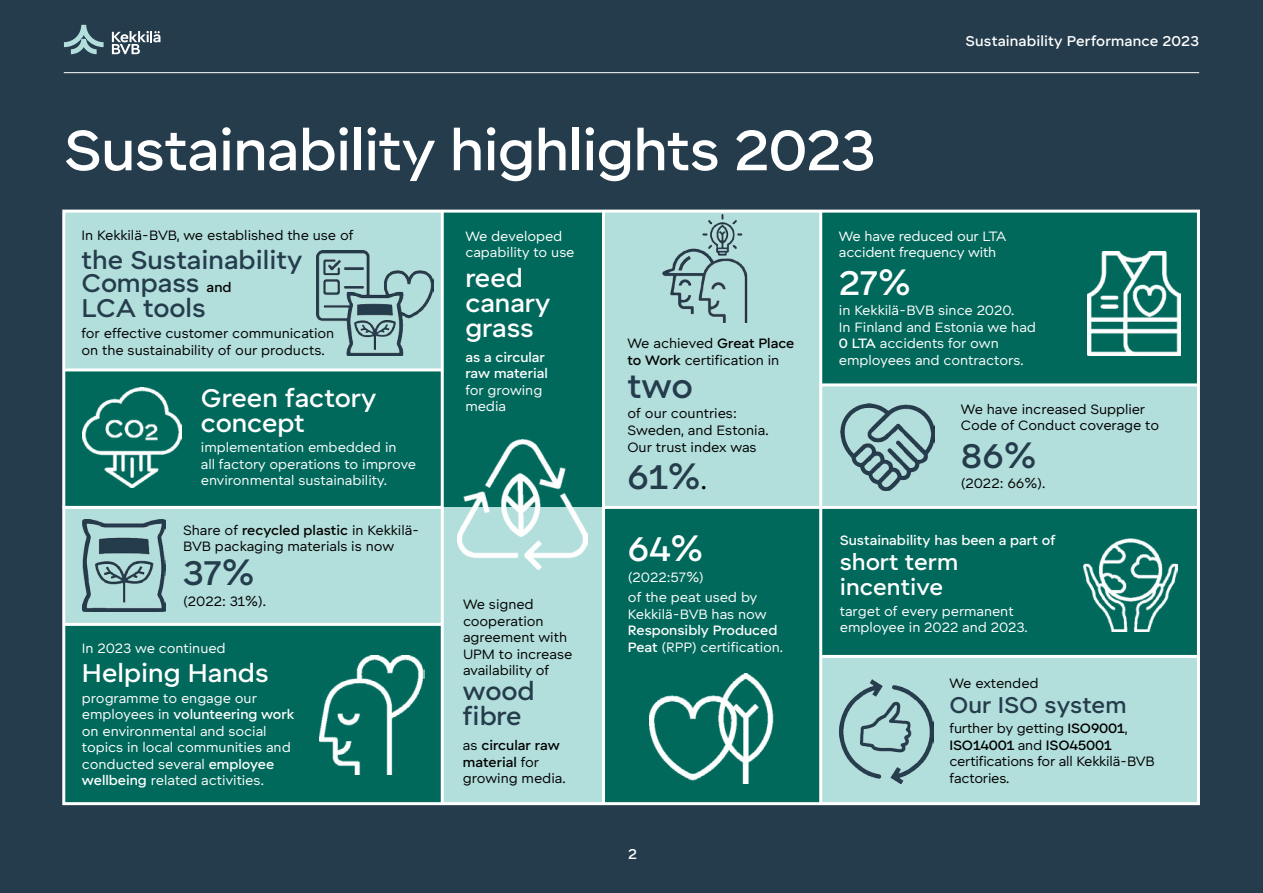
<style>
.page{position:relative;width:1263px;height:893px;background:#253c4c}
.page>*{position:absolute;margin:0;border:0;box-sizing:border-box;transform-origin:0 0}
.t1{font:60px "Kekkila BVB Sans Medium Stencil";letter-spacing:-.015em;color:#fff}
.t2{font:500 36px "Kekkila BVB Sans";color:#253c4c}
.t3{font:500 36px "Kekkila BVB Sans";color:#fff}
.t4{font:500 27px/25px "Kekkila BVB Sans";color:#fff}
.t5{font:500 27px/24px "Kekkila BVB Sans";color:#253c4c}
.t6{font:500 24px/25px "Kekkila BVB Sans";color:#fff}
.t7{font:500 24px "Kekkila BVB Sans";color:#253c4c}
.t8{font:500 15px "Kekkila BVB Sans";letter-spacing:.01em;color:#fff}
.t9{font:14.25px/16.5px "Kekkila BVB Sans";letter-spacing:-.005em;color:#fff}
.t10{font:14.25px/16.5px "Kekkila BVB Sans";letter-spacing:-.005em;color:#000}
.t11{font:500 14.25px/16.5px "Kekkila BVB Sans";color:#fff}
.t12{font:500 14.25px/16.5px "Kekkila BVB Sans";color:#000}
.s1{font-size:14.25px;color:#000}
.s2{font-weight:500}
.s3{font-weight:400}
.s4{font-weight:400;font-size:27px;color:#000}
</style>
<div class="page">
<div style="left:64px;top:370px;width:377px;height:137px;background:#00695c"></div>
<div style="left:442px;top:211px;width:161px;height:296px;background:#00695c"></div>
<div style="left:821px;top:211px;width:377px;height:174px;background:#00695c"></div>
<div style="left:821px;top:508px;width:377px;height:150px;background:#00695c"></div>
<div style="left:603px;top:507px;width:218px;height:297px;background:#00695c"></div>
<div style="left:64px;top:624px;width:378px;height:179px;background:#00695c"></div>
<div style="left:821px;top:655px;width:377px;height:147px;background:#b2dedb"></div>
<div style="left:821px;top:385px;width:377px;height:122px;background:#b2dedb"></div>
<div style="left:604px;top:211px;width:217px;height:296px;background:#b2dedb"></div>
<div style="left:443px;top:507px;width:160px;height:296px;background:#b2dedb"></div>
<div style="left:63px;top:507px;width:378px;height:117px;background:#b2dedb"></div>
<div style="left:64px;top:211px;width:378px;height:159px;background:#b2dedb"></div>
<hr style="left:441px;top:210px;width:3px;height:594px;background:#fff">
<img style="left:316px;top:250px;width:118px;height:106px">
<img style="left:82px;top:387px;width:99px;height:101px">
<img style="left:840px;top:679px;width:94px;height:104px">
<img style="left:649px;top:674px;width:125px;height:109px">
<img style="left:457px;top:439px;width:130px;height:131px">
<img style="left:663px;top:215px;width:85px;height:107px">
<img style="left:319px;top:655px;width:106px;height:120px">
<img style="left:1087px;top:251px;width:93px;height:104px">
<img style="left:840px;top:403px;width:94px;height:87px">
<img style="left:83px;top:520px;width:82px;height:92px">
<hr style="left:819px;top:210px;width:3px;height:594px;background:#fff">
<hr style="left:604px;top:506px;width:595px;height:3px;background:#fff">
<hr style="left:602px;top:210px;width:3px;height:594px;background:#fff">
<hr style="left:63px;top:506px;width:379px;height:3px;background:#fff">
<img style="left:1084px;top:538px;width:93px;height:93px">
<hr style="left:64px;top:72px;width:1135px;height:1px;background:#fff">
<svg style="left:64px;top:25px;width:40px;height:29px"></svg>
<svg style="left:112px;top:31px;width:48px;height:23px"></svg>
<div style="left:62px;top:210px;width:1138px;height:595px;border:3px solid #fff"></div>
<hr style="left:821px;top:655px;width:377px;height:3px;background:#fff">
<hr style="left:822px;top:383px;width:377px;height:3px;background:#fff">
<hr style="left:64px;top:368px;width:378px;height:3px;background:#fff">
<hr style="left:64px;top:623px;width:378px;height:3px;background:#fff">
<h1 class="t1" style="left:64px;top:113px;width:814px">Sustainability highlights 2023</h1>
<p class="t8" style="left:965px;top:32px;width:235px">Sustainability Performance 2023</p>
<p class="t10" style="left:82px;top:227px;width:274px">In Kekkilä-BVB, we established the use of</p>
<h3 class="t5" style="left:82px;top:248px;width:222px">the Sustainability<br>Compass <span class="s1">and<br></span>LCA tools</h3>
<p class="t10" style="left:82px;top:325px;width:254px">for effective customer communication on the sustainability of our products.</p>
<h3 class="t4" style="left:201px;top:385px;width:177px">Green factory concept</h3>
<p class="t9" style="left:201px;top:439px;width:217px">implementation embedded in<br>all factory operations to improve environmental sustainability.</p>
<p class="t10" style="left:183px;top:522px;width:238px">Share of <span class="s2">recycled plastic</span> in Kekkilä-<br>BVB packaging materials is now</p>
<h2 class="t2" style="left:183px;top:550px;width:73px">37%</h2>
<p class="t10" style="left:183px;top:592px;width:84px">(2022: 31%).</p>
<p class="t9" style="left:82px;top:639px;width:145px">In 2023 we continued</p>
<h3 class="t4" style="left:82px;top:660px;width:188px">Helping Hands</h3>
<p class="t9" style="left:82px;top:690px;width:214px">programme to engage our employees in <span class="s2">volunteering work </span>on environmental and social topics in local communities and conducted several <span class="s2">employee wellbeing</span> related activities.</p>
<p class="t9" style="left:465px;top:228px;width:111px">We developed capability to use</p>
<h3 class="t4" style="left:465px;top:265px;width:87px">reed canary grass</h3>
<p class="t11" style="left:465px;top:348px;width:84px">as a circular raw material</p>
<p class="t9" style="left:465px;top:381px;width:78px">for growing media</p>
<p class="t10" style="left:463px;top:596px;width:111px">We signed cooperation agreement with<br>UPM to increase availability of</p>
<h3 class="t5" style="left:463px;top:678px;width:73px;line-height:25px">wood fibre</h3>
<p class="t12" style="left:463px;top:737px;width:104px"><span class="s3">as</span> circular raw material <span class="s3">for growing media.</span></p>
<p class="t10" style="left:627px;top:335px;width:168px">We achieved <span class="s2">Great Place to Work</span> certification in</p>
<h2 class="t2" style="left:627px;top:363px;width:67px">two</h2>
<p class="t10" style="left:627px;top:405px;width:143px">of our countries:<br>Sweden, and Estonia.<br>Our trust index was</p>
<h2 class="t2" style="left:627px;top:454px;width:81px">61%<span class="s4">.</span></h2>
<h2 class="t3" style="left:628px;top:526px;width:77px">64%</h2>
<p class="t9" style="left:628px;top:566px;width:131px;line-height:20.7px">(2022:57%)<br>of the peat used by</p>
<p class="t9" style="left:628px;top:606px;width:140px">Kekkilä-BVB has now</p>
<p class="t11" style="left:628px;top:622px;width:157px">Responsibly Produced<br>Peat <span class="s3">(RPP) certification.</span></p>
<p class="t8" style="left:628px;top:844px;width:10px">2</p>
<p class="t9" style="left:839px;top:228px;width:169px">We have reduced our LTA accident frequency with</p>
<h2 class="t3" style="left:839px;top:260px;width:74px">27%</h2>
<p class="t9" style="left:839px;top:302px;width:199px">in Kekkilä-BVB since 2020.<br>In Finland and Estonia we had<br><span class="s2">0 LTA</span> accidents for own employees and contractors.</p>
<p class="t10" style="left:961px;top:401px;width:200px">We have increased Supplier<br>Code of Conduct coverage to</p>
<h2 class="t2" style="left:961px;top:433px;width:77px">86%</h2>
<p class="t10" style="left:961px;top:475px;width:86px">(2022: 66%).</p>
<p class="t11" style="left:840px;top:532px;width:217px">Sustainability has been a part of</p>
<h3 class="t6" style="left:840px;top:549px;width:120px">short term incentive</h3>
<p class="t9" style="left:840px;top:603px;width:189px">target of every permanent employee in 2022 and 2023.</p>
<p class="t10" style="left:949px;top:674px;width:91px">We extended</p>
<h3 class="t7" style="left:949px;top:690px;width:178px">Our ISO system</h3>
<p class="t10" style="left:949px;top:720px;width:207px">further by getting <span class="s2">ISO9001</span>,<br><span class="s2">ISO14001</span> and <span class="s2">ISO45001 </span>certifications for all Kekkilä-BVB factories.</p>
</div>
